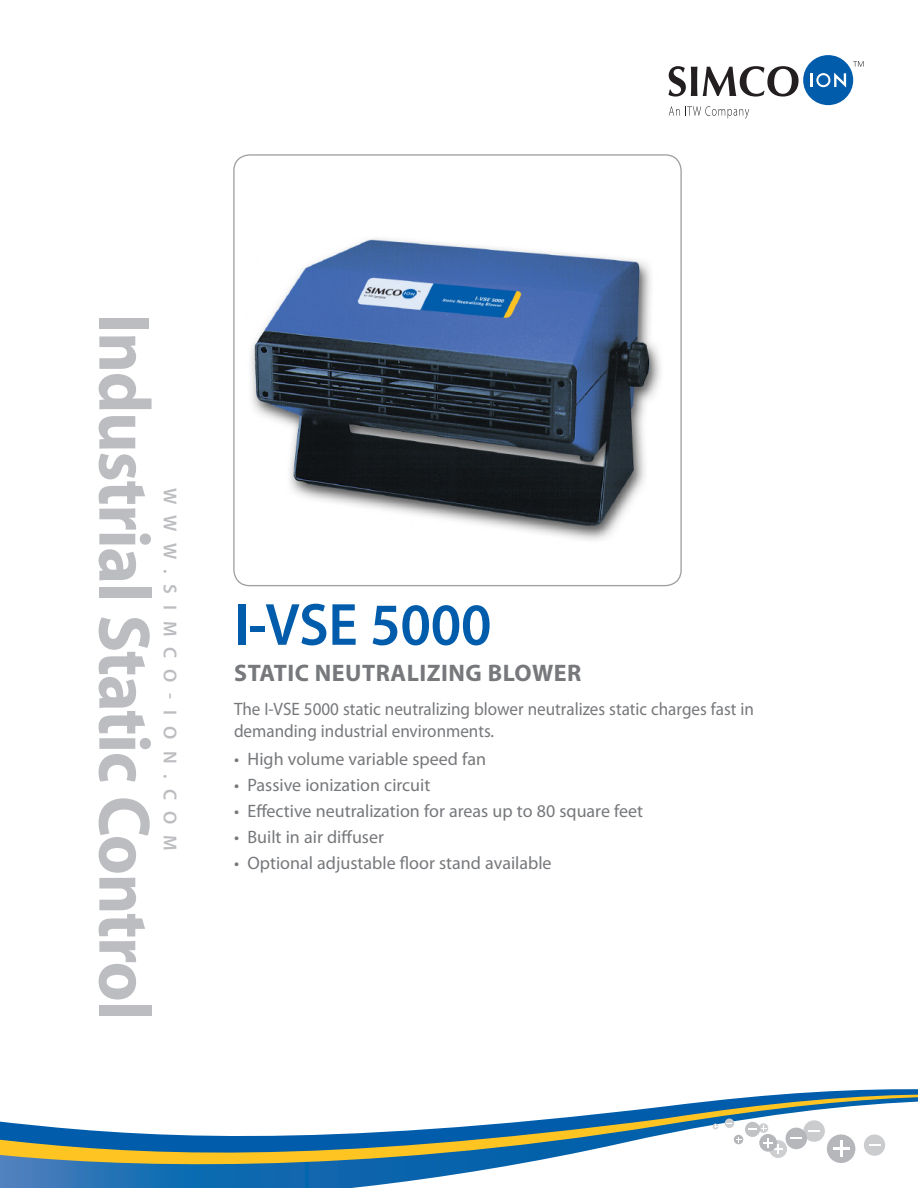
<style>
.page{position:relative;width:918px;height:1188px;background:#fff}
.page>*{position:absolute;margin:0;border:0;box-sizing:border-box;transform-origin:0 0}
.Cover__Headline_vert{font:700 73.5px "Myriad Pro";letter-spacing:-.02em;color:#bcbdc0;scale:.95 1}
.Cover__Main_head{font:600 60px "Myriad Pro";letter-spacing:-.005em;color:#015dab;scale:.95 1}
.Cover__Subhead{font:700 24px "Myriad Pro";letter-spacing:.02em;color:#76787b}
.Cover__Website_addre{font:600 18.75px "Myriad Pro";letter-spacing:.59em;color:#bcbdc0}
.Cover__F_B_bullets{font:18px "Myriad Pro";color:#76787b}
.Cover__Body_Copy{font:18px/21.6px "Myriad Pro";color:#76787b;scale:.95 1}
</style>
<div class="page">
<svg style="left:853px;top:61px;width:11px;height:6px"></svg>
<div style="left:803px;top:55px;width:50px;height:50px;background:#015dab;border-radius:50%"></div>
<hr style="left:810px;top:73px;width:3px;height:14px;background:#fff">
<svg style="left:816px;top:73px;width:30px;height:15px"></svg>
<svg style="left:668px;top:66px;width:131px;height:31px"></svg>
<svg style="left:669px;top:106px;width:80px;height:13px"></svg>
<svg style="left:787px;top:1089px;width:131px;height:5px"></svg>
<svg style="left:751px;top:1094px;width:167px;height:3px"></svg>
<svg style="left:0;top:1097px;width:918px;height:91px"></svg>
<svg style="left:759px;top:1123px;width:9px;height:10px"></svg>
<div style="left:803px;top:1120px;width:22px;height:22px;background:#cbccce;border-radius:50%"></div>
<svg style="left:808px;top:1130px;width:12px;height:1px"></svg>
<div style="left:769px;top:1140px;width:18px;height:18px;background:#cdced0;border-radius:50%"></div>
<div style="left:725px;top:1119px;width:9px;height:9px;background:#cdced0;border-radius:50%"></div>
<div style="left:745px;top:1122px;width:15px;height:15px;background:#c1c2c4;border-radius:50%"></div>
<div style="left:759px;top:1134px;width:18px;height:18px;background:#b6b7bb;border-radius:50%"></div>
<div style="left:786px;top:1128px;width:21px;height:21px;background:#b6b7bb;border-radius:50%"></div>
<div style="left:827px;top:1134px;width:28px;height:29px;background:#b6b7bb;border-radius:50%"></div>
<div style="left:864px;top:1134px;width:21px;height:22px;background:#cbccce;border-radius:50%"></div>
<svg style="left:748px;top:1126px;width:18px;height:5px"></svg>
<svg style="left:790px;top:1137px;width:12px;height:2px"></svg>
<svg style="left:869px;top:1144px;width:12px;height:2px"></svg>
<svg style="left:763px;top:1138px;width:20px;height:16px"></svg>
<svg style="left:833px;top:1141px;width:16px;height:16px"></svg>
<svg style="left:734px;top:1135px;width:9px;height:9px"></svg>
<svg style="left:713px;top:1124px;width:5px;height:5px"></svg>
<img style="left:250px;top:238px;width:411px;height:302px">
<p class="Cover__Headline_vert" style="left:172px;top:314px;width:745px;rotate:90deg">Industrial Static Control</p>
<p class="Cover__Website_addre" style="left:182px;top:488px;width:365px;rotate:90deg">WWW.SIMCO-ION.COM</p>
<p class="Cover__Main_head" style="left:234px;top:586px;width:273px">I-VSE 5000</p>
<p class="Cover__Subhead" style="left:234px;top:657px;width:349px">STATIC NEUTRALIZING BLOWER</p>
<p class="Cover__Body_Copy" style="left:234px;top:698px;width:549px">The I-VSE 5000 static neutralizing blower neutralizes static charges fast in demanding industrial environments.</p>
<p class="Cover__F_B_bullets" style="left:234px;top:748px;width:254px">• High volume variable speed fan</p>
<p class="Cover__F_B_bullets" style="left:234px;top:774px;width:198px">• Passive ionization circuit</p>
<p class="Cover__F_B_bullets" style="left:234px;top:800px;width:411px">• Effective neutralization for areas up to 80 square feet</p>
<p class="Cover__F_B_bullets" style="left:234px;top:826px;width:151px">• Built in air diffuser</p>
<p class="Cover__F_B_bullets" style="left:234px;top:852px;width:319px">• Optional adjustable floor stand available</p>
</div>
